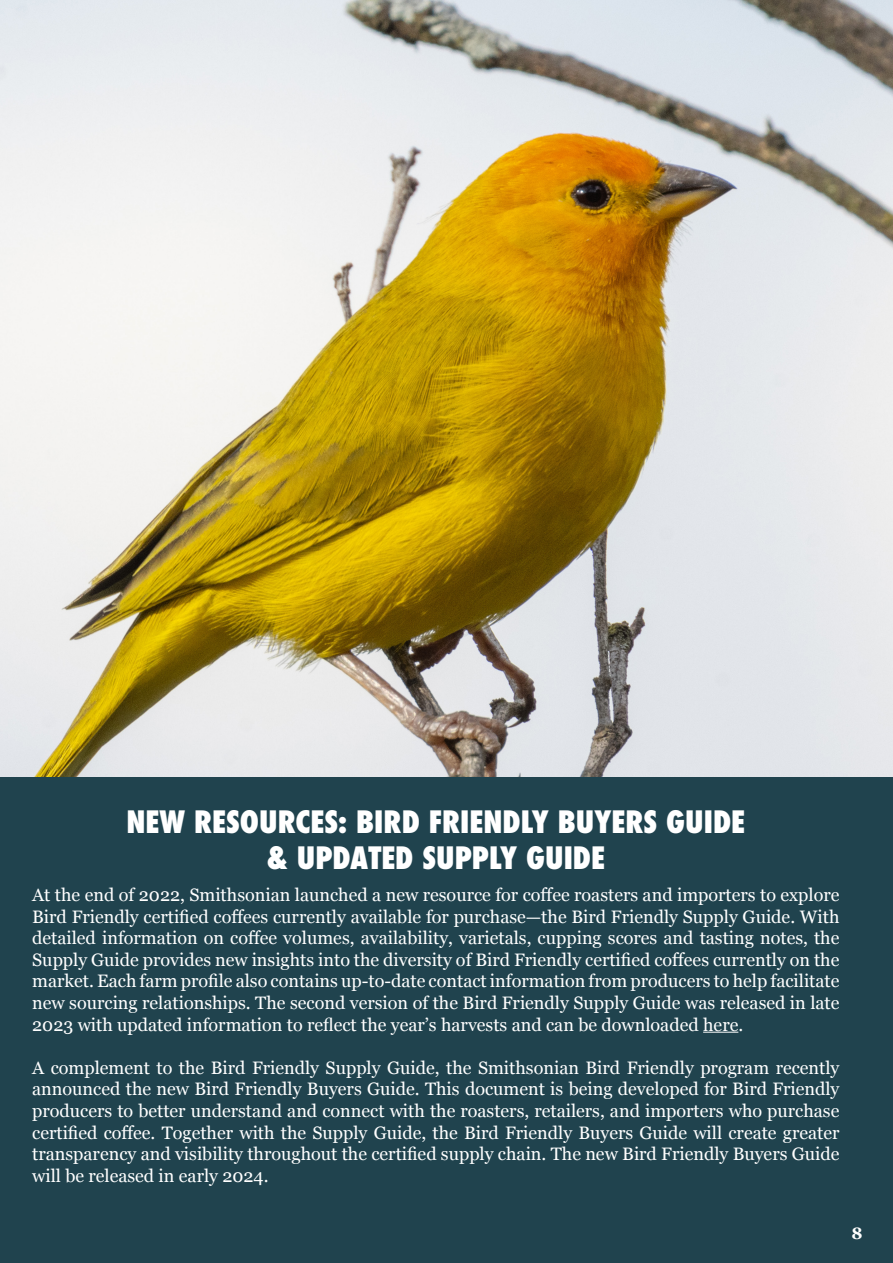
<style>
.page{position:relative;width:893px;height:1263px;background:#fff}
.page>*{position:absolute;margin:0;border:0;box-sizing:border-box;transform-origin:0 0}
.Page_Section_Title_-_Black{font:800 condensed 30px "Futura";color:#fff}
.Page_Section_Title_-_Black-2{font:18px/21.6px "Georgia";color:#fff;text-align:justify}
.Page_Section_Title_-_Black-3{font:700 16.5px "Georgia";color:#fff}
</style>
<div class="page">
<img style="left:0;top:0;width:893px;height:777px">
<div style="left:0;top:777px;width:893px;height:486px;background:#20434e"></div>
<hr style="left:703px;top:1032px;width:35px;height:1px;background:#fff">
<p class="Page_Section_Title_-_Black" style="left:127px;top:801px;width:620px">NEW RESOURCES: BIRD FRIENDLY BUYERS GUIDE</p>
<p class="Page_Section_Title_-_Black" style="left:267px;top:837px;width:340px">&amp; UPDATED SUPPLY GUIDE</p>
<p class="Page_Section_Title_-_Black-2" style="left:32px;top:883px;width:809px">At the end of 2022, Smithsonian launched a new resource for coffee roasters and importers to explore Bird Friendly certified coffees currently available for purchase—the Bird Friendly Supply Guide. With detailed information on coffee volumes, availability, varietals, cupping scores and tasting notes, the Supply Guide provides new insights into the diversity of Bird Friendly certified coffees currently on the market. Each farm profile also contains up-to-date contact information from producers to help facilitate new sourcing relationships. The second version of the Bird Friendly Supply Guide was released in late 2023 with updated information to reflect the year’s harvests and can be downloaded here.</p>
<p class="Page_Section_Title_-_Black-2" style="left:32px;top:1056px;width:809px">A complement to the Bird Friendly Supply Guide, the Smithsonian Bird Friendly program recently announced the new Bird Friendly Buyers Guide. This document is being developed for Bird Friendly producers to better understand and connect with the roasters, retailers, and importers who purchase certified coffee. Together with the Supply Guide, the Bird Friendly Buyers Guide will create greater transparency and visibility throughout the certified supply chain. The new Bird Friendly Buyers Guide will be released in early 2024.</p>
<p class="Page_Section_Title_-_Black-3" style="left:851px;top:1221px;width:13px">8</p>
</div>
